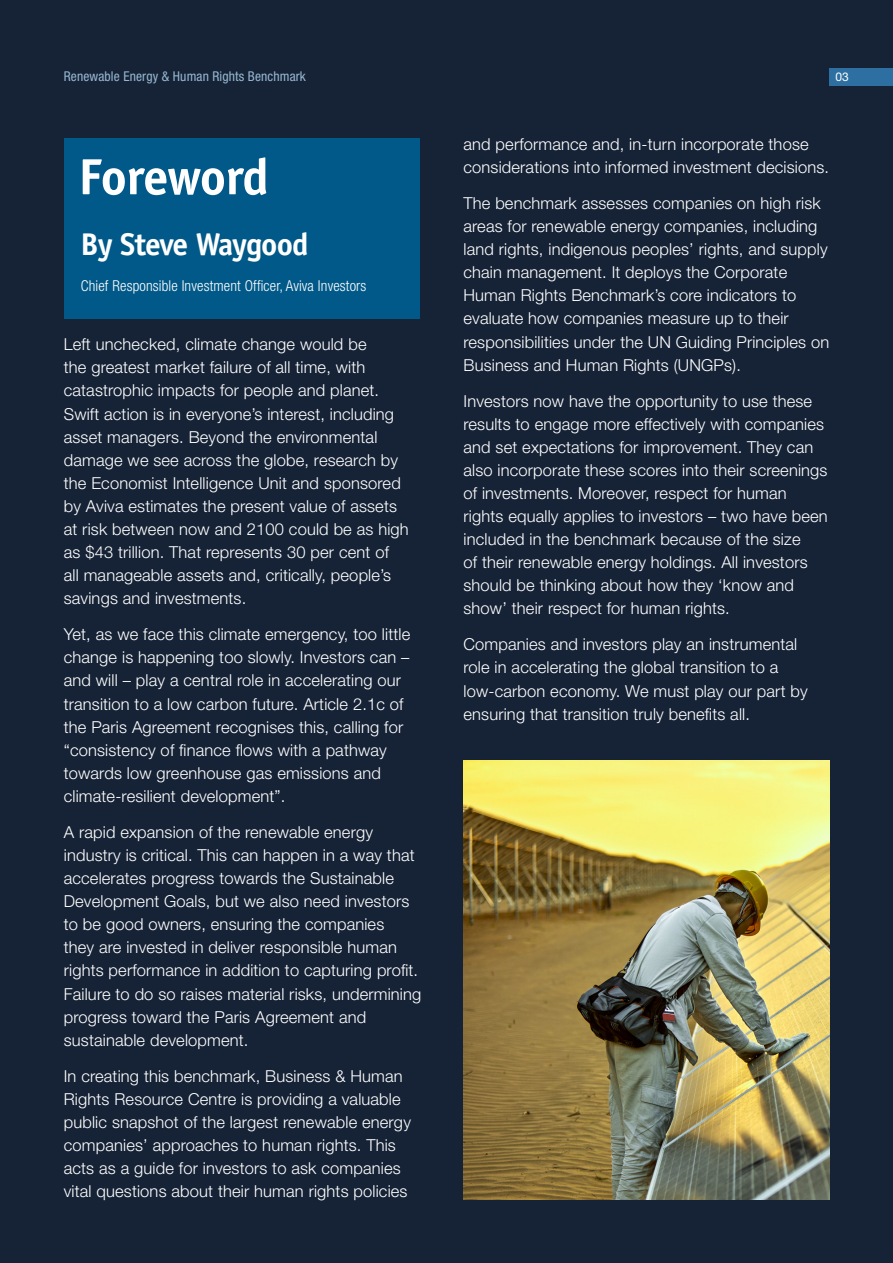
<style>
.page{position:relative;width:893px;height:1263px;background:#162336}
.page>*{position:absolute;margin:0;border:0;box-sizing:border-box;transform-origin:0 0}
.Header_1{font:700 51px "Officina Sans Std";letter-spacing:-.03em;color:#fff}
.Main{font:700 31.5px "Officina Sans Std";letter-spacing:-.03em;color:#fff}
.Main-2{font:300 16.5px/23.1px "Helvetica Neue LT Std";letter-spacing:.01em;color:#fff}
.Main-3{font:300 condensed 15px "Helvetica Neue LT Std";letter-spacing:.01em;color:#fff}
.t1{font:condensed 13.5px "Helvetica Neue LT Std";letter-spacing:.01em;color:#96b7d0}
.t2{font:12px "Helvetica Neue LT Std";color:#fff}
</style>
<div class="page">
<div style="left:829px;top:68px;width:64px;height:17px;background:#2e6fa1"></div>
<div style="left:64px;top:138px;width:356px;height:181px;background:#005988"></div>
<img style="left:463px;top:760px;width:366px;height:439px">
<p class="t1" style="left:64px;top:69px;width:244px">Renewable Energy &amp; Human Rights Benchmark</p>
<p class="t2" style="left:836px;top:69px;width:15px">03</p>
<p class="Header_1" style="left:78px;top:145px;width:192px">Foreword</p>
<p class="Main" style="left:81px;top:225px;width:229px">By Steve Waygood</p>
<p class="Main-3" style="left:81px;top:277px;width:287px">Chief Responsible Investment Officer, Aviva Investors</p>
<p class="Main-2" style="left:64px;top:332px;width:347px">Left unchecked, climate change would be<br>the greatest market failure of all time, with catastrophic impacts for people and planet.<br>Swift action is in everyone’s interest, including asset managers. Beyond the environmental damage we see across the globe, research by the Economist Intelligence Unit and sponsored by Aviva estimates the present value of assets at risk between now and 2100 could be as high as $43 trillion. That represents 30 per cent of<br>all manageable assets and, critically, people’s savings and investments.</p>
<p class="Main-2" style="left:64px;top:622px;width:348px">Yet, as we face this climate emergency, too little change is happening too slowly. Investors can – and will – play a central role in accelerating our transition to a low carbon future. Article 2.1c of the Paris Agreement recognises this, calling for “consistency of finance flows with a pathway towards low greenhouse gas emissions and climate-resilient development”.</p>
<p class="Main-2" style="left:64px;top:820px;width:359px">A rapid expansion of the renewable energy industry is critical. This can happen in a way that accelerates progress towards the Sustainable Development Goals, but we also need investors to be good owners, ensuring the companies<br>they are invested in deliver responsible human rights performance in addition to capturing profit.<br>Failure to do so raises material risks, undermining progress toward the Paris Agreement and sustainable development.</p>
<p class="Main-2" style="left:64px;top:1064px;width:349px">In creating this benchmark, Business &amp; Human Rights Resource Centre is providing a valuable public snapshot of the largest renewable energy companies’ approaches to human rights. This acts as a guide for investors to ask companies vital questions about their human rights policies</p>
<p class="Main-2" style="left:463px;top:132px;width:367px">and performance and, in-turn incorporate those considerations into informed investment decisions.</p>
<p class="Main-2" style="left:463px;top:191px;width:367px">The benchmark assesses companies on high risk areas for renewable energy companies, including land rights, indigenous peoples’ rights, and supply chain management. It deploys the Corporate Human Rights Benchmark’s core indicators to evaluate how companies measure up to their responsibilities under the UN Guiding Principles on Business and Human Rights (UNGPs).</p>
<p class="Main-2" style="left:463px;top:389px;width:366px">Investors now have the opportunity to use these results to engage more effectively with companies and set expectations for improvement. They can also incorporate these scores into their screenings of investments. Moreover, respect for human rights equally applies to investors – two have been included in the benchmark because of the size<br>of their renewable energy holdings. All investors should be thinking about how they ‘know and show’ their respect for human rights.</p>
<p class="Main-2" style="left:463px;top:632px;width:346px">Companies and investors play an instrumental role in accelerating the global transition to a low-carbon economy. We must play our part by ensuring that transition truly benefits all.</p>
</div>
